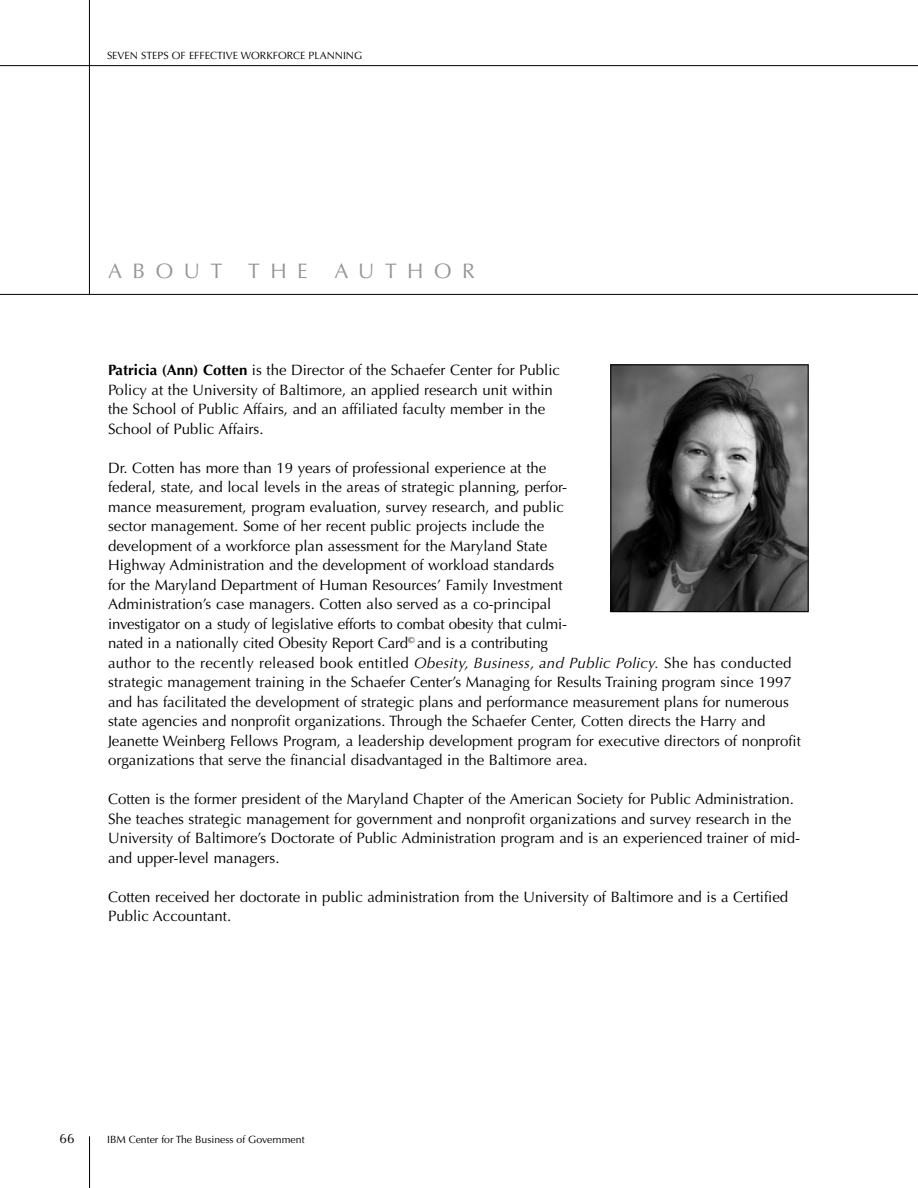
<style>
.page{position:relative;width:918px;height:1188px;background:#fff}
.page>*{position:absolute;margin:0;border:0;box-sizing:border-box;transform-origin:0 0}
.t1{font:21px "Optima";letter-spacing:.5em;color:#939598}
.t2{font:15px/19.5px "Optima";color:#000}
.t3{font:13.5px "Optima";color:#000}
.t4{font:10.5px "Optima";color:#000}
.s1{font-weight:700}
.s2{font-style:italic}
</style>
<div class="page">
<hr style="left:89px;top:1136px;width:1px;height:52px;background:#000">
<hr style="left:0;top:294px;width:918px;height:1px;background:#000">
<hr style="left:89px;top:0;width:1px;height:294px;background:#000">
<hr style="left:0;top:65px;width:918px;height:1px;background:#000">
<img style="left:612px;top:366px;width:194px;height:244px">
<div style="left:610px;top:364px;width:198px;height:248px;border:1px solid #000"></div>
<p class="t4" style="left:107px;top:49px;width:257px">Seven Steps of effective workforce planning</p>
<h1 class="t1" style="left:108px;top:259px;width:24px">Abou</h1>
<h1 class="t1" style="left:211px;top:259px;width:99px">t the</h1>
<h1 class="t1" style="left:334px;top:259px;width:95px">au tho</h1>
<h1 class="t1" style="left:462px;top:259px;width:14px">r</h1>
<p class="t2" style="left:108px;top:361px;width:454px"><span class="s1">Patricia (Ann) Cotten</span> is the Director of the Schaefer Center for Public Policy at the University of Baltimore, an applied research unit within the School of Public Affairs, and an affiliated faculty member in the School of Public Affairs.</p>
<p class="t2" style="left:108px;top:458px;width:694px">Dr. Cotten has more than 19 years of professional experience at the<br>federal, state, and local levels in the areas of strategic planning, perfor-<br>mance measurement, program evaluation, survey research, and public<br>sector management. Some of her recent public projects include the<br>development of a workforce plan assessment for the Maryland State<br>Highway Administration and the development of workload standards<br>for the Maryland Department of Human Resources’ Family I nvestment<br>Administration’s case managers. Cotten also served as a co-principal<br>investigator on a study of legislative efforts to combat obesity that culmi-<br>nated in a nationally cited Obesity Report Card<sup>©</sup> and is a contributing<br>author to the recently released book entitled <span class="s2">Obesity, Business, and Public Policy.</span> She has conducted strategic management training in the Schaefer Center’s Managing for Results Training program since 1997 and has facilitated the development of strategic plans and performance measurement plans for numerous state agencies and nonprofit organizations. Through the Schaefer Center, Cotten directs the Harry and Jeanette Weinberg Fellows Program, a leadership development program for executive directors of nonprofit organizations that serve the financial disadvantaged in the Baltimore area.</p>
<p class="t2" style="left:108px;top:790px;width:694px">Cotten is the former president of the Maryland Chapter of the American Society for Public Administration.<br>She teaches strategic management for government and nonprofit organizations and survey research in the University of Baltimore’s Doctorate of Public Administration program and is an experienced trainer of mid&shy;and upper-level managers.</p>
<p class="t2" style="left:108px;top:887px;width:682px">Cotten received her doctorate in public administration from the University of Baltimore and is a Certified<br>Public Accountant.</p>
<p class="t3" style="left:60px;top:1131px;width:17px">66</p>
<p class="t4" style="left:107px;top:1133px;width:199px">I BM Center for The Business of Government</p>
</div>
